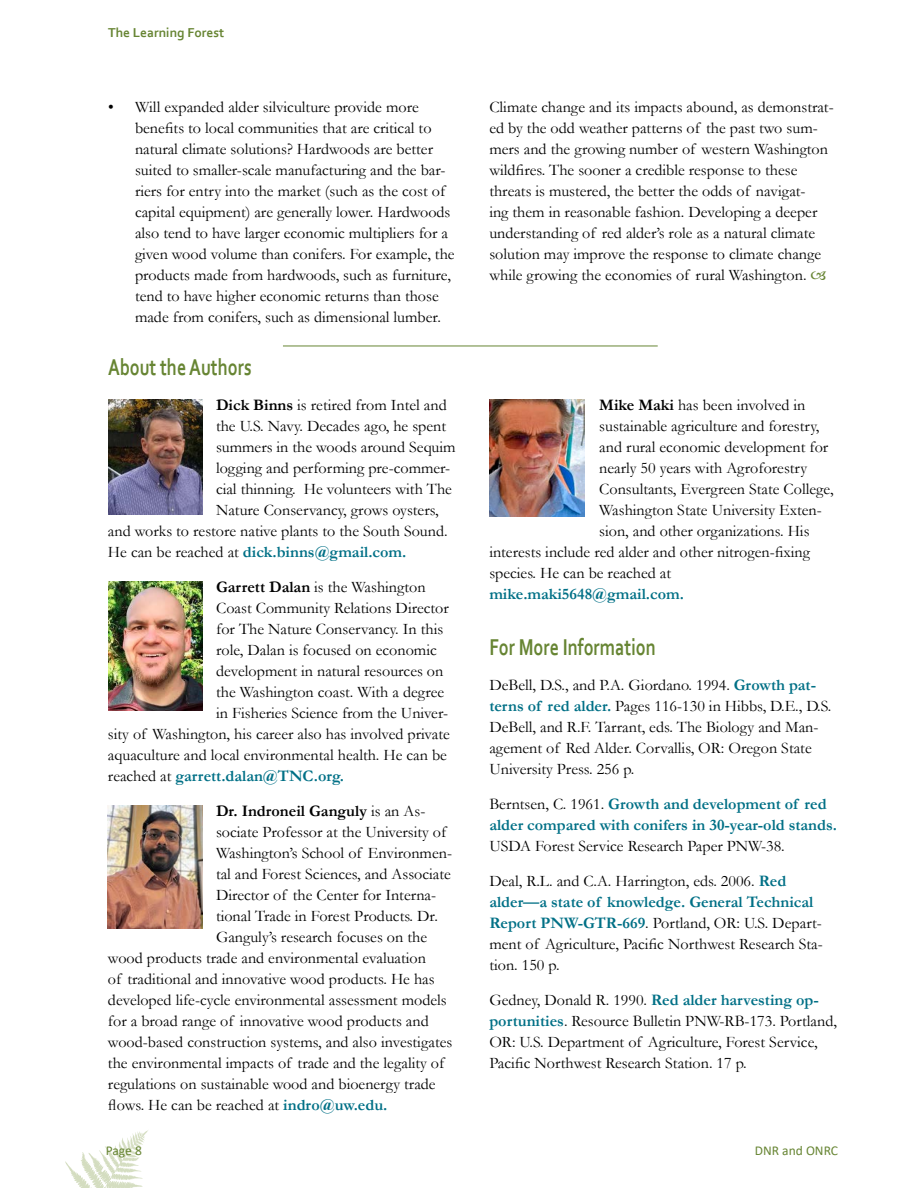
<style>
.page{position:relative;width:918px;height:1188px;background:#fff}
.page>*{position:absolute;margin:0;border:0;box-sizing:border-box;transform-origin:0 0}
.t1{font:700 24px "Corbel";color:#678533;scale:.75 1}
.t2{font:16.2px/21px "Garamond";color:#000}
.t3{font:700 16.2px/21px "Garamond";color:#007086}
.t4{font:700 16.2px "Garamond";color:#000}
.t5{font:700 13.5px "Corbel";color:#678533}
.t6{font:13.5px "Calibri";color:#678533}
.s1{font-weight:700}
.s2{font-weight:400;color:#000}
.s3{font-weight:400}
.s4{font-weight:700;color:#007086}
</style>
<div class="page">
<svg style="left:65px;top:1130px;width:83px;height:58px"></svg>
<img style="left:108px;top:581px;width:95px;height:130px">
<img style="left:489px;top:399px;width:95px;height:117px">
<img style="left:108px;top:400px;width:94px;height:114px">
<img style="left:108px;top:806px;width:94px;height:122px">
<hr style="left:283px;top:346px;width:375px;height:1px;background:#678533">
<p class="t5" style="left:108px;top:24px;width:118px">The Learning Forest</p>
<p class="t2" style="left:135px;top:96px;width:321px;text-indent:-27px">• Will expanded alder silviculture provide more benefits to local communities that are critical to natural climate solutions? Hardwoods are better suited to smaller-scale manufacturing and the bar&shy;riers for entry into the market (such as the cost of capital equipment) are generally lower. Hardwoods also tend to have larger economic multipliers for a given wood volume than conifers. For example, the products made from hardwoods, such as furniture, tend to have higher economic returns than those made from conifers, such as dimensional lumber.</p>
<h1 class="t1" style="left:108px;top:352px;width:193px">About the Authors</h1>
<p class="t2" style="left:216px;top:394px;width:232px"><span class="s1">Dick Binns</span> is retired from Intel and</p>
<p class="t2" style="left:216px;top:415px;width:232px">the U.S. Navy. Decades ago, he spent</p>
<p class="t2" style="left:216px;top:436px;width:241px">summers in the woods around Sequim</p>
<p class="t2" style="left:216px;top:457px;width:236px">logging and performing pre-commer-</p>
<p class="t2" style="left:216px;top:478px;width:238px">cial thinning. He volunteers with The</p>
<p class="t2" style="left:216px;top:499px;width:224px">Nature Conservancy, grows oysters,</p>
<p class="t2" style="left:108px;top:520px;width:341px">and works to restore native plants to the South Sound.</p>
<p class="t3" style="left:108px;top:541px;width:300px"><span class="s2">He can be reached at</span> dick.binns@gmail.com.</p>
<p class="t2" style="left:216px;top:576px;width:211px"><span class="s1">Garrett Dalan</span> is the Washington</p>
<p class="t2" style="left:216px;top:597px;width:234px">Coast Community Relations Director</p>
<p class="t2" style="left:216px;top:618px;width:229px">for The Nature Conservancy. In this</p>
<p class="t2" style="left:216px;top:639px;width:222px">role, Dalan is focused on economic</p>
<p class="t2" style="left:216px;top:660px;width:229px">development in natural resources on</p>
<p class="t2" style="left:216px;top:681px;width:230px">the Washington coast. With a degree</p>
<p class="t2" style="left:216px;top:702px;width:233px">in Fisheries Science from the Univer-</p>
<p class="t2" style="left:108px;top:723px;width:343px">sity of Washington, his career also has involved private</p>
<p class="t2" style="left:108px;top:744px;width:341px">aquaculture and local environmental health. He can be</p>
<p class="t3" style="left:108px;top:765px;width:237px"><span class="s2">reached at</span> garrett.dalan@TNC.org.</p>
<p class="t4" style="left:216px;top:800px;width:211px">Dr. Indroneil Ganguly <span class="s3">is an As-</span></p>
<p class="t2" style="left:216px;top:821px;width:232px">sociate Professor at the University of</p>
<p class="t2" style="left:216px;top:842px;width:238px">Washington’s School of Environmen-</p>
<p class="t2" style="left:216px;top:863px;width:236px">tal and Forest Sciences, and Associate</p>
<p class="t2" style="left:216px;top:884px;width:222px">Director of the Center for Interna-</p>
<p class="t2" style="left:216px;top:905px;width:223px">tional Trade in Forest Products. Dr.</p>
<p class="t2" style="left:216px;top:926px;width:213px">Ganguly’s research focuses on the</p>
<p class="t2" style="left:108px;top:947px;width:319px">wood products trade and environmental evaluation</p>
<p class="t2" style="left:108px;top:968px;width:328px">of traditional and innovative wood products. He has</p>
<p class="t2" style="left:108px;top:989px;width:340px">developed life-cycle environmental assessment models</p>
<p class="t2" style="left:108px;top:1010px;width:322px">for a broad range of innovative wood products and</p>
<p class="t2" style="left:108px;top:1031px;width:346px">wood-based construction systems, and also investigates</p>
<p class="t2" style="left:108px;top:1052px;width:338px">the environmental impacts of trade and the legality of</p>
<p class="t2" style="left:108px;top:1073px;width:329px">regulations on sustainable wood and bioenergy trade</p>
<p class="t2" style="left:108px;top:1094px;width:281px">flows. He can be reached at <span class="s4">indro@uw.edu.</span></p>
<p class="t2" style="left:489px;top:96px;width:346px">Climate change and its impacts abound, as demonstrat&shy;ed by the odd weather patterns of the past two sum&shy;mers and the growing number of western Washington wildfires. The sooner a credible response to these threats is mustered, the better the odds of navigat-<br>ing them in reasonable fashion. Developing a deeper understanding of red alder’s role as a natural climate solution may improve the response to climate change while growing the economies of rural Washington.</p>
<p class="t2" style="left:599px;top:394px;width:208px"><span class="s1">Mike Maki</span> has been involved in</p>
<p class="t2" style="left:599px;top:415px;width:222px">sustainable agriculture and forestry,</p>
<p class="t2" style="left:599px;top:436px;width:231px">and rural economic development for</p>
<p class="t2" style="left:599px;top:457px;width:209px">nearly 50 years with Agroforestry</p>
<p class="t2" style="left:599px;top:478px;width:236px">Consultants, Evergreen State College,</p>
<p class="t2" style="left:599px;top:499px;width:224px">Washington State University Exten-</p>
<p class="t2" style="left:599px;top:520px;width:212px">sion, and other organizations. His</p>
<p class="t2" style="left:489px;top:541px;width:322px">interests include red alder and other nitrogen-fixing</p>
<p class="t2" style="left:489px;top:562px;width:183px">species. He can be reached at</p>
<p class="t3" style="left:489px;top:583px;width:196px">mike.maki5648@gmail.com.</p>
<h1 class="t1" style="left:489px;top:633px;width:223px">For More Information</h1>
<p class="t2" style="left:489px;top:674px;width:344px">DeBell, D.S., and P.A. Giordano. 1994. <span class="s4">Growth pat&shy;terns of red alder.</span> Pages 116-130 in Hibbs, D.E., D.S.<br>DeBell, and R.F. Tarrant, eds. The Biology and Man&shy;agement of Red Alder. Corvallis, OR: Oregon State University Press. 256 p.</p>
<p class="t3" style="left:489px;top:793px;width:349px"><span class="s2">Berntsen, C. 1961.</span> Growth and development of red alder compared with conifers in 30-year-old stands.</p>
<p class="t2" style="left:489px;top:828px;width:298px;line-height:35.1px">USDA Forest Service Research Paper PNW-38.<br>Deal, R.L. and C.A. Harrington, eds. 2006. <span class="s4">Red</span></p>
<p class="t2" style="left:489px;top:891px;width:335px"><span class="s4">alder—a state of knowledge. General Technical Report PNW-GTR-669</span>. Portland, OR: U.S. Depart&shy;ment of Agriculture, Pacific Northwest Research Sta&shy;tion. 150 p.</p>
<p class="t2" style="left:489px;top:989px;width:349px">Gedney, Donald R. 1990. <span class="s4">Red alder harvesting op&shy;portunities</span>. Resource Bulletin PNW-RB-173. Portland, OR: U.S. Department of Agriculture, Forest Service, Pacific Northwest Research Station. 17 p.</p>
<p class="t6" style="left:106px;top:1141px;width:38px">Page 8</p>
<p class="t6" style="left:755px;top:1141px;width:85px">DNR and ONRC</p>
</div>
